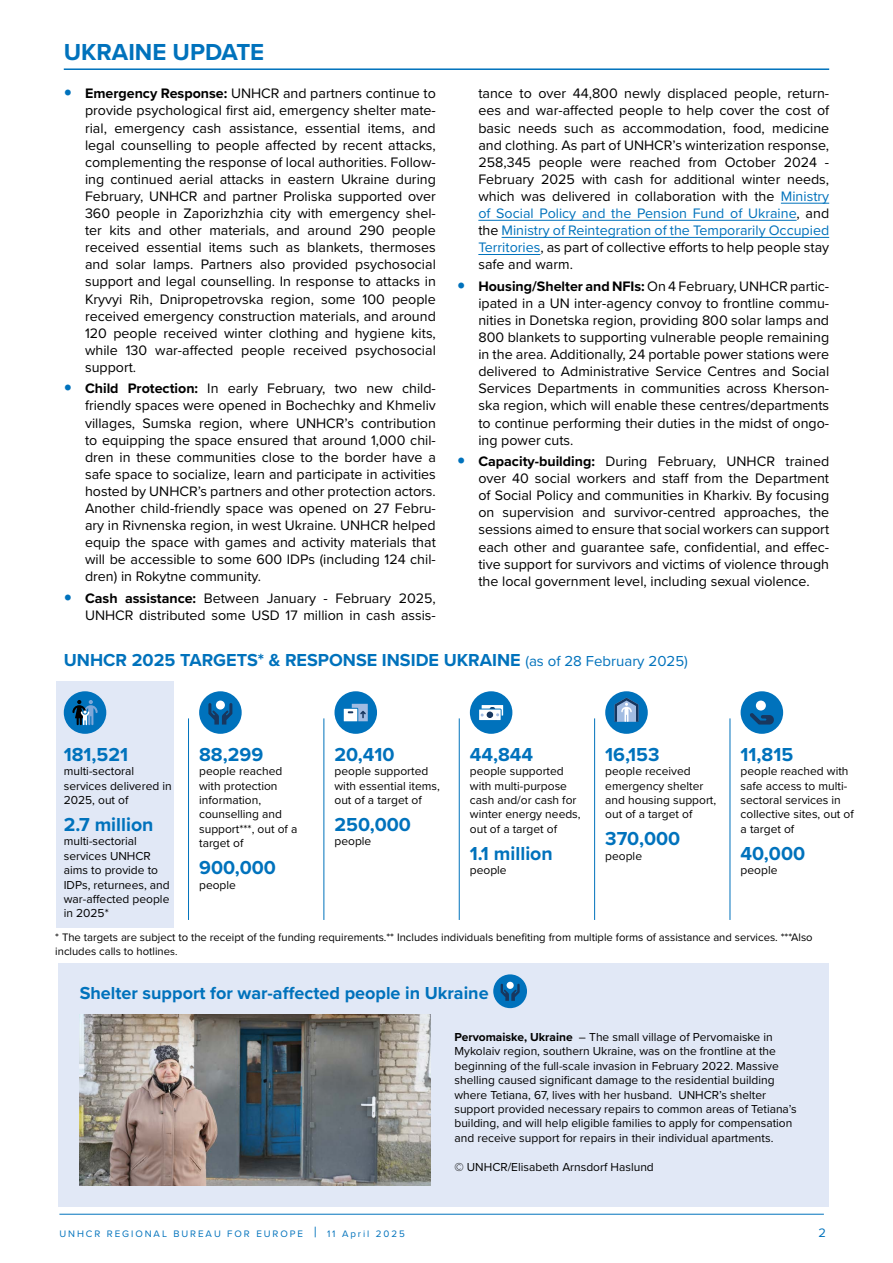
<style>
.page{position:relative;width:893px;height:1263px;background:#fff}
.page>*{position:absolute;margin:0;border:0;box-sizing:border-box;transform-origin:0 0}
.t1{font:700 24px "Proxima Nova";color:#0072bc}
.t2{font:700 19.5px "Proxima Nova";color:#0072bc}
.t3{font:700 18px "Proxima Nova";color:#0072bc}
.t4{font:14.25px/17.1px "Proxima Nova";color:#000;text-align:justify}
.t5{font:12.75px "Proxima Nova";color:#0072bc}
.t6{font:12px/14.4px "Proxima Nova";color:#000}
.t7{font:11.25px/13.5px "Proxima Nova";color:#000}
.t8{font:9.75px "Proxima Nova";letter-spacing:.2em;color:#0072bc}
.s1{font-weight:700}
.s2{color:#0072bc}
.s3{font-weight:400;font-size:15px}
.s4{font-size:10.5px}
.s5{font-size:15px}
</style>
<div class="page">
<hr style="left:59px;top:1214px;width:765px;height:1px;background:#0072bc">
<div style="left:56px;top:682px;width:118px;height:246px;background:#e1e8f6"></div>
<hr style="left:64px;top:68px;width:765px;height:2px;background:#0072bc">
<hr style="left:781px;top:203px;width:48px;height:1px;background:#0072bc">
<hr style="left:478px;top:220px;width:319px;height:1px;background:#0072bc">
<hr style="left:502px;top:237px;width:327px;height:1px;background:#0072bc">
<hr style="left:478px;top:254px;width:62px;height:1px;background:#0072bc">
<div style="left:64px;top:691px;width:42px;height:43px;background:#0072bc;border-radius:50%"></div>
<svg style="left:72px;top:700px;width:26px;height:25px"></svg>
<div style="left:199px;top:691px;width:43px;height:43px;background:#0072bc;border-radius:50%"></div>
<svg style="left:208px;top:703px;width:24px;height:21px"></svg>
<div style="left:216px;top:700px;width:9px;height:9px;background:#fff;border-radius:50%"></div>
<div style="left:334px;top:691px;width:43px;height:43px;background:#0072bc;border-radius:50%"></div>
<div style="left:344px;top:709px;width:13px;height:12px;background:#fff"></div>
<svg style="left:348px;top:704px;width:20px;height:17px"></svg>
<div style="left:470px;top:691px;width:42px;height:43px;background:#0072bc;border-radius:50%"></div>
<svg style="left:479px;top:705px;width:24px;height:15px"></svg>
<div style="left:605px;top:691px;width:43px;height:43px;background:#0072bc;border-radius:50%"></div>
<svg style="left:614px;top:698px;width:24px;height:24px"></svg>
<div style="left:741px;top:691px;width:42px;height:43px;background:#0072bc;border-radius:50%"></div>
<svg style="left:750px;top:713px;width:24px;height:11px"></svg>
<div style="left:756px;top:700px;width:10px;height:10px;background:#fff;border-radius:50%"></div>
<hr style="left:188px;top:718px;width:1px;height:202px;background:#0072bc">
<hr style="left:324px;top:718px;width:1px;height:202px;background:#0072bc">
<hr style="left:459px;top:718px;width:1px;height:202px;background:#0072bc">
<hr style="left:594px;top:718px;width:1px;height:202px;background:#0072bc">
<hr style="left:730px;top:718px;width:1px;height:202px;background:#0072bc">
<div style="left:58px;top:964px;width:771px;height:243px;background:#e1e8f6"></div>
<img style="left:80px;top:1014px;width:351px;height:172px">
<div style="left:493px;top:974px;width:34px;height:34px;background:#0072bc;border-radius:50%"></div>
<svg style="left:501px;top:984px;width:19px;height:17px"></svg>
<div style="left:507px;top:982px;width:7px;height:7px;background:#fff;border-radius:50%"></div>
<h1 class="t1" style="left:64px;top:34px;width:202px">UKRAINE UPDATE</h1>
<p class="t4" style="left:85px;top:84px;width:352px"><span class="s1">Emergency Response:</span> UNHCR and partners continue to provide psychological first aid, emergency shelter mate&shy;rial, emergency cash assistance, essential items, and legal counselling to people affected by recent attacks, complementing the response of local authorities. Follow&shy;ing continued aerial attacks in eastern Ukraine during February, UNHCR and partner Proliska supported over 360 people in Zaporizhzhia city with emergency shel&shy;ter kits and other materials, and around 290 people received essential items such as blankets, thermoses and solar lamps. Partners also provided psychosocial support and legal counselling. In response to attacks in Kryvyi Rih, Dnipropetrovska region, some 100 people received emergency construction materials, and around 120 people received winter clothing and hygiene kits, while 130 war-affected people received psychosocial support.</p>
<p class="t4" style="left:85px;top:379px;width:352px"><span class="s1">Child Protection:</span> In early February, two new child&shy;friendly spaces were opened in Bochechky and Khmeliv villages, Sumska region, where UNHCR’s contribution to equipping the space ensured that around 1,000 chil&shy;dren in these communities close to the border have a safe space to socialize, learn and participate in activities hosted by UNHCR’s partners and other protection actors.<br>Another child-friendly space was opened on 27 Febru&shy;ary in Rivnenska region, in west Ukraine. UNHCR helped equip the space with games and activity materials that will be accessible to some 600 IDPs (including 124 chil&shy;dren) in Rokytne community.</p>
<p class="t4" style="left:85px;top:589px;width:352px"><span class="s1">Cash assistance:</span> Between January - February 2025,<br>UNHCR distributed some USD 17 million in cash assis-</p>
<p class="t4" style="left:478px;top:84px;width:352px">tance to over 44,800 newly displaced people, return&shy;ees and war-affected people to help cover the cost of basic needs such as accommodation, food, medicine and clothing. As part of UNHCR’s winterization response, 258,345 people were reached from October 2024 - February 2025 with cash for additional winter needs, which was delivered in collaboration with the <span class="s2">Ministry of Social Policy and the Pension Fund of Ukraine</span>, and the <span class="s2">Ministry of Reintegration of the Temporarily Occupied Territories</span>, as part of collective efforts to help people stay safe and warm.</p>
<p class="t4" style="left:478px;top:277px;width:352px"><span class="s1">Housing/Shelter and NFIs:</span> On 4 February, UNHCR partic&shy;ipated in a UN inter-agency convoy to frontline commu&shy;nities in Donetska region, providing 800 solar lamps and 800 blankets to supporting vulnerable people remaining in the area. Additionally, 24 portable power stations were delivered to Administrative Service Centres and Social Services Departments in communities across Kherson&shy;ska region, which will enable these centres/departments to continue performing their duties in the midst of ongo&shy;ing power cuts.</p>
<p class="t4" style="left:478px;top:452px;width:352px"><span class="s1">Capacity-building:</span> During February, UNHCR trained over 40 social workers and staff from the Department of Social Policy and communities in Kharkiv. By focusing on supervision and survivor-centred approaches, the sessions aimed to ensure that social workers can support each other and guarantee safe, confidential, and effec&shy;tive support for survivors and victims of violence through the local government level, including sexual violence.</p>
<p class="t3" style="left:64px;top:647px;width:626px">UNHCR 2025 TARGETS* &amp; RESPONSE INSIDE UKRAINE <span class="s3">(as of 28 February 2025)</span></p>
<h2 class="t2" style="left:64px;top:740px;width:66px">181,521</h2>
<p class="t6" style="left:64px;top:763px;width:109px">multi-sectoral services delivered in<br>2025, out of</p>
<h2 class="t2" style="left:64px;top:810px;width:91px">2.7 million</h2>
<p class="t6" style="left:64px;top:834px;width:107px">multi-sectorial services UNHCR aims to provide to<br>IDPs, returnees, and war-affected people in 2025*</p>
<h2 class="t2" style="left:199px;top:740px;width:66px">88,299</h2>
<p class="t6" style="left:199px;top:763px;width:100px">people reached with protection information, counselling and support***, out of a target of</p>
<h2 class="t2" style="left:199px;top:853px;width:78px">900,000</h2>
<p class="t6" style="left:199px;top:877px;width:38px">people</p>
<h2 class="t2" style="left:334px;top:740px;width:62px">20,410</h2>
<p class="t6" style="left:334px;top:763px;width:107px">people supported with essential items, out of a target of</p>
<h2 class="t2" style="left:334px;top:810px;width:78px">250,000</h2>
<p class="t6" style="left:334px;top:834px;width:38px">people</p>
<h2 class="t2" style="left:470px;top:740px;width:65px">44,844</h2>
<p class="t6" style="left:470px;top:763px;width:112px">people supported with multi-purpose cash and/or cash for winter energy needs, out of a target of</p>
<h2 class="t2" style="left:470px;top:839px;width:84px">1.1 million</h2>
<p class="t6" style="left:470px;top:862px;width:38px">people</p>
<h2 class="t2" style="left:605px;top:740px;width:56px">16,153</h2>
<p class="t6" style="left:605px;top:763px;width:112px">people received emergency shelter and housing support, out of a target of</p>
<h2 class="t2" style="left:605px;top:824px;width:77px">370,000</h2>
<p class="t6" style="left:605px;top:848px;width:38px">people</p>
<h2 class="t2" style="left:741px;top:740px;width:54px">11,815</h2>
<p class="t6" style="left:741px;top:763px;width:115px">people reached with safe access to multi&shy;sectoral services in collective sites, out of a target of</p>
<h2 class="t2" style="left:741px;top:839px;width:66px">40,000</h2>
<p class="t6" style="left:741px;top:862px;width:38px">people</p>
<p class="t7" style="left:55px;top:930px;width:759px">* The targets are subject to the receipt of the funding requirements.** Includes individuals benefiting from multiple forms of assistance and services. ***Also includes calls to hotline<span class="s4">s.</span></p>
<p class="t3" style="left:80px;top:980px;width:410px">Shelter support for war-affected people in Ukraine</p>
<p class="t6" style="left:454px;top:1029px;width:344px"><span class="s1">Pervomaiske, Ukraine</span> – The small village of Pervomaiske in Mykolaiv region, southern Ukraine, was on the frontline at the beginning of the full-scale invasion in February 2022. Massive shelling caused significant damage to the residential building where Tetiana, 67, lives with her husband. UNHCR’s shelter support provided necessary repairs to common areas of Tetiana’s building, and will help eligible families to apply for compensation and receive support for repairs in their individual apartments.</p>
<p class="t6" style="left:454px;top:1159px;width:201px">© UNHCR/Elisabeth Arnsdorf Haslund</p>
<p class="t8" style="left:59px;top:1226px;width:347px">UNHCR REGIONAL BUREAU FOR EUROPE <span class="s5">|</span> 11 April 2025</p>
<p class="t5" style="left:818px;top:1223px;width:9px">2</p>
</div>
